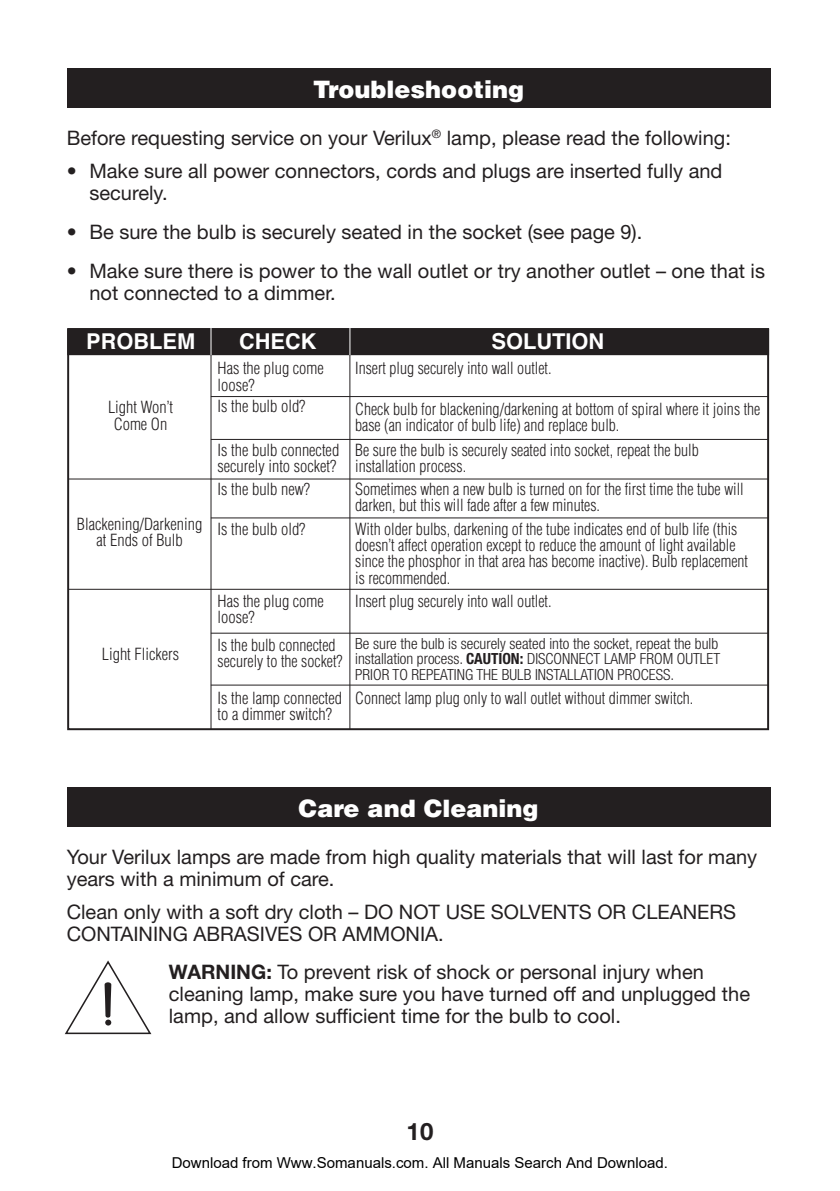
<style>
.page{position:relative;width:840px;height:1191px;background:#fff}
.page>*{position:absolute;margin:0;border:0;box-sizing:border-box;transform-origin:0 0}
.t1{font:900 24px "Helvetica";color:#fff}
.t2{font:700 24px "Helvetica Neue LT Std";color:#231f20}
.t3{font:700 21.8px "Helvetica";color:#fff}
.t4{font:20px/22px "Helvetica Neue LT Std";color:#231f20}
.t5{font:300 condensed 16.4px/16.4px "Helvetica";color:#231f20}
.t6{font:300 condensed 15.4px/15.4px "Helvetica Neue";color:#231f20}
.t7{font:15px "Arial";color:#000}
.s1{font-weight:700}
</style>
<div class="page">
<div style="left:67px;top:787px;width:703px;height:40px;background:#231f20"></div>
<div style="left:67px;top:68px;width:703px;height:40px;background:#231f20"></div>
<div style="left:68px;top:329px;width:699px;height:25px;background:#231f20"></div>
<div style="left:67px;top:328px;width:701px;height:27px;border:2px solid #231f20"></div>
<div style="left:67px;top:329px;width:701px;height:401px;border:2px solid #231f20"></div>
<hr style="left:210px;top:330px;width:1px;height:399px;background:#231f20">
<hr style="left:349px;top:330px;width:1px;height:399px;background:#231f20">
<hr style="left:68px;top:478px;width:699px;height:1px;background:#231f20">
<hr style="left:68px;top:589px;width:699px;height:1px;background:#231f20">
<hr style="left:211px;top:396px;width:556px;height:1px;background:#231f20">
<hr style="left:211px;top:439px;width:556px;height:1px;background:#231f20">
<hr style="left:211px;top:632px;width:556px;height:1px;background:#231f20">
<hr style="left:211px;top:684px;width:556px;height:1px;background:#231f20">
<hr style="left:211px;top:517px;width:556px;height:1px;background:#231f20">
<svg style="left:210px;top:328px;width:1px;height:27px"></svg>
<svg style="left:349px;top:328px;width:1px;height:27px"></svg>
<svg style="left:65px;top:960px;width:86px;height:74px"></svg>
<h1 class="t1" style="left:313px;top:80px;width:212px">Troubleshooting</h1>
<p class="t4" style="left:67px;top:129px;width:665px">Before requesting service on your Verilux<sup>®</sup> lamp, please read the following:</p>
<p class="t4" style="left:89px;top:162px;width:634px;text-indent:-23px">• Make sure all power connectors, cords and plugs are inserted fully and securely.</p>
<p class="t4" style="left:67px;top:223px;width:577px">• Be sure the bulb is securely seated in the socket (see page 9).</p>
<p class="t4" style="left:89px;top:262px;width:676px;text-indent:-23px">• Make sure there is power to the wall outlet or try another outlet – one that is not connected to a dimmer.</p>
<h2 class="t3" style="left:86px;top:334px;width:110px">PROBLEM</h2>
<h2 class="t3" style="left:239px;top:334px;width:79px">CHECK</h2>
<h2 class="t3" style="left:491px;top:334px;width:114px">SOLUTION</h2>
<p class="t5" style="left:108px;top:400px;width:66px;text-align:center">Light Won’t<br>Come On</p>
<p class="t5" style="left:77px;top:517px;width:127px;text-align:center">Blackening/Darkening at Ends of Bulb</p>
<p class="t5" style="left:102px;top:647px;width:79px">Light Flickers</p>
<p class="t5" style="left:217px;top:361px;width:108px">Has the plug come loose?</p>
<p class="t5" style="left:217px;top:400px;width:89px">Is the bulb old?</p>
<p class="t5" style="left:217px;top:443px;width:123px">Is the bulb connected securely into socket?</p>
<p class="t5" style="left:217px;top:482px;width:94px">Is the bulb new?</p>
<p class="t5" style="left:217px;top:522px;width:89px">Is the bulb old?</p>
<p class="t5" style="left:217px;top:594px;width:108px">Has the plug come loose?</p>
<p class="t5" style="left:217px;top:638px;width:126px">Is the bulb connected securely to the socket?</p>
<p class="t5" style="left:217px;top:691px;width:126px">Is the lamp connected to a dimmer switch?</p>
<p class="t5" style="left:355px;top:361px;width:198px">Insert plug securely into wall outlet.</p>
<p class="t5" style="left:355px;top:402px;width:406px">Check bulb for blackening/darkening at bottom of spiral where it joins the base (an indicator of bulb life) and replace bulb.</p>
<p class="t5" style="left:355px;top:443px;width:345px">Be sure the bulb is securely seated into socket, repeat the bulb installation process.</p>
<p class="t5" style="left:355px;top:482px;width:390px">Sometimes when a new bulb is turned on for the first time the tube will darken, but this will fade after a few minutes.</p>
<p class="t5" style="left:355px;top:522px;width:394px">With older bulbs, darkening of the tube indicates end of bulb life (this doesn’t affect operation except to reduce the amount of light available since the phosphor in that area has become inactive). Bulb replacement is recommended.</p>
<p class="t5" style="left:355px;top:594px;width:198px">Insert plug securely into wall outlet.</p>
<p class="t6" style="left:355px;top:637px;width:366px">Be sure the bulb is securely seated into the socket, repeat the bulb installation process. <span class="s1">CAUTION:</span> DISCONNECT LAMP FROM OUTLET<br>PRIOR TO REPEATING THE BULB INSTALLATION PROCESS.</p>
<p class="t5" style="left:355px;top:691px;width:339px">Connect lamp plug only to wall outlet without dimmer switch.</p>
<h1 class="t1" style="left:298px;top:799px;width:241px">Care and Cleaning</h1>
<p class="t4" style="left:67px;top:848px;width:691px">Your Verilux lamps are made from high quality materials that will last for many years with a minimum of care.</p>
<p class="t4" style="left:67px;top:903px;width:670px">Clean only with a soft dry cloth – DO NOT USE SOLVENTS OR CLEANERS<br>CONTAINING ABRASIVES OR AMMONIA.</p>
<p class="t4" style="left:169px;top:963px;width:582px"><span class="s1">WARNING:</span> To prevent risk of shock or personal injury when cleaning lamp, make sure you have turned off and unplugged the lamp, and allow sufficient time for the bulb to cool.</p>
<h1 class="t2" style="left:406px;top:1123px;width:28px">10</h1>
<p class="t7" style="left:172px;top:1154px;width:497px">Download from Www.Somanuals.com. All Manuals Search And Download.</p>
</div>
